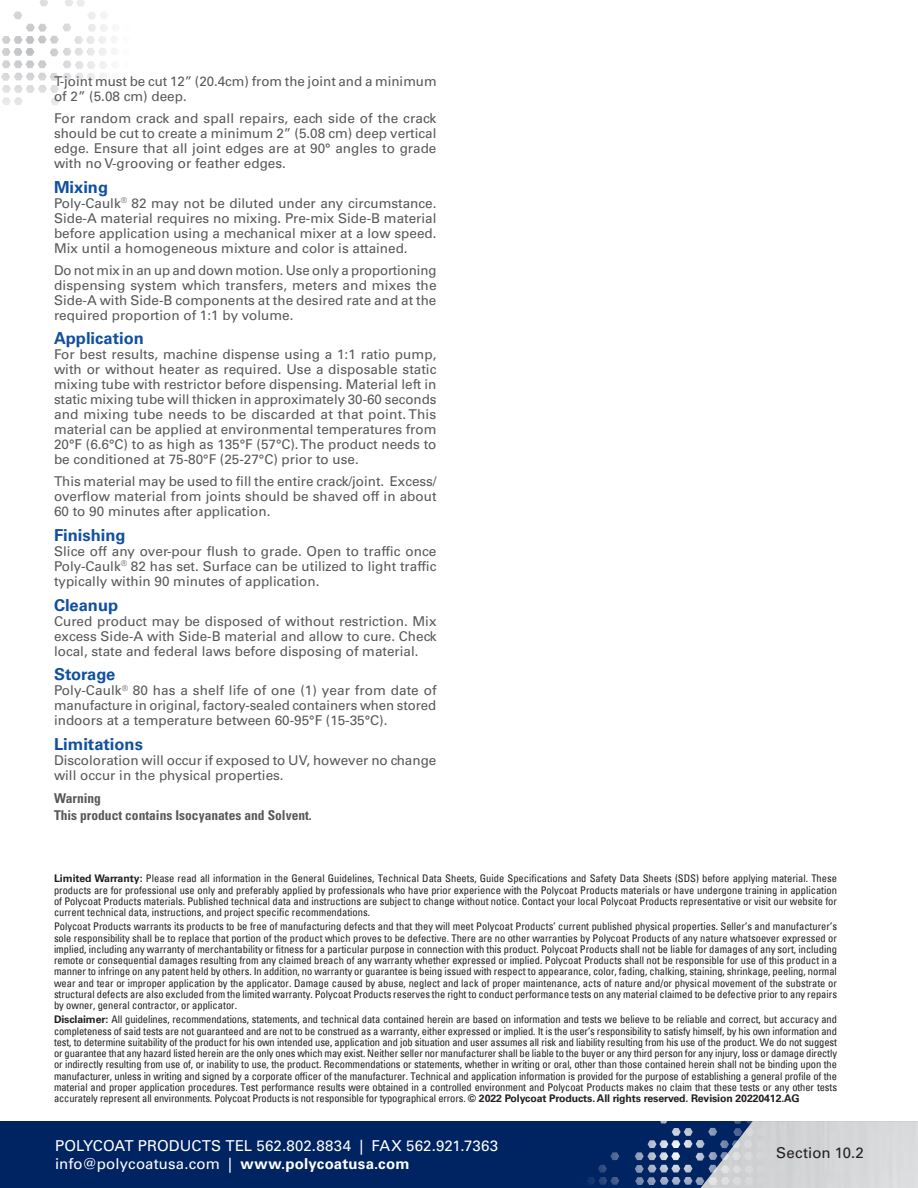
<style>
.page{position:relative;width:918px;height:1188px;background:#fff}
.page>*{position:absolute;margin:0;border:0;box-sizing:border-box;transform-origin:0 0}
.t1{font:700 16.5px "Univers LT Std";color:#11509e}
.t2{font:15px/18px "Univers LT Std";letter-spacing:.01em;color:#fff}
.t3{font:15px "Univers LT Std";letter-spacing:.005em;color:#231f20}
.t4{font:13.5px/15px "Univers LT Std";color:#57585a;text-align:justify}
.t5{font:700 condensed 13.5px/16.5px "Univers LT Std";color:#57585a}
.t6{font:condensed 10.5px/11.2px "Univers";color:#231f20;text-align:justify}
.s1{font-family:"Univers LT Std";font-weight:700;font-stretch:normal}
.s2{font-weight:700}
</style>
<div class="page">
<svg style="left:1px;top:0;width:107px;height:105px"></svg>
<div style="left:0;top:1121px;width:918px;height:67px;background:#002361"></div>
<div style="left:700px;top:1121px;width:218px;height:67px;background:#d5d6d8"></div>
<svg style="left:587px;top:1152px;width:32px;height:33px"></svg>
<svg style="left:635px;top:1121px;width:144px;height:64px"></svg>
<p class="t4" style="left:54px;top:74px;width:384px">T-joint must be cut 12” (20.4cm) from the joint and a minimum of 2” (5.08 cm) deep.</p>
<p class="t4" style="left:54px;top:111px;width:384px">For random crack and spall repairs, each side of the crack should be cut to create a minimum 2” (5.08 cm) deep vertical edge. Ensure that all joint edges are at 90° angles to grade with no V-grooving or feather edges.</p>
<h1 class="t1" style="left:54px;top:177px;width:56px">Mixing</h1>
<p class="t4" style="left:54px;top:196px;width:384px">Poly-Caulk<sup>®</sup> 82 may not be diluted under any circumstance.<br>Side-A material requires no mixing. Pre-mix Side-B material before application using a mechanical mixer at a low speed.<br>Mix until a homogeneous mixture and color is attained.</p>
<p class="t4" style="left:54px;top:262px;width:384px">Do not mix in an up and down motion. Use only a proportioning dispensing system which transfers, meters and mixes the Side-A with Side-B components at the desired rate and at the required proportion of 1:1 by volume.</p>
<h1 class="t1" style="left:54px;top:329px;width:91px">Application</h1>
<p class="t4" style="left:54px;top:347px;width:384px">For best results, machine dispense using a 1:1 ratio pump, with or without heater as required. Use a disposable static mixing tube with restrictor before dispensing. Material left in static mixing tube will thicken in approximately 30-60 seconds and mixing tube needs to be discarded at that point. This material can be applied at environmental temperatures from 20°F (6.6°C) to as high as 135°F (57°C). The product needs to be conditioned at 75-80°F (25-27°C) prior to use.</p>
<p class="t4" style="left:54px;top:474px;width:384px">This material may be used to fill the entire crack/joint. Excess/ overflow material from joints should be shaved off in about 60 to 90 minutes after application.</p>
<h1 class="t1" style="left:54px;top:525px;width:73px">Finishing</h1>
<p class="t4" style="left:54px;top:544px;width:384px">Slice off any over-pour flush to grade. Open to traffic once Poly-Caulk<sup>®</sup> 82 has set. Surface can be utilized to light traffic typically within 90 minutes of application.</p>
<h1 class="t1" style="left:54px;top:595px;width:66px">Cleanup</h1>
<p class="t4" style="left:54px;top:613px;width:384px">Cured product may be disposed of without restriction. Mix excess Side-A with Side-B material and allow to cure. Check local, state and federal laws before disposing of material.</p>
<h1 class="t1" style="left:54px;top:665px;width:63px">Storage</h1>
<p class="t4" style="left:54px;top:683px;width:384px">Poly-Caulk<sup>®</sup> 80 has a shelf life of one (1) year from date of manufacture in original, factory-sealed containers when stored indoors at a temperature between 60-95°F (15-35°C).</p>
<h1 class="t1" style="left:54px;top:735px;width:90px">Limitations</h1>
<p class="t4" style="left:54px;top:753px;width:384px">Discoloration will occur if exposed to UV, however no change will occur in the physical properties.</p>
<p class="t5" style="left:54px;top:790px;width:259px">Warning<br>This product contains Isocyanates and Solvent.</p>
<p class="t6" style="left:54px;top:873px;width:785px"><span class="s1">Limited Warranty:</span> Please read all information in the General Guidelines, Technical Data Sheets, Guide Specifications and Safety Data Sheets (SDS) before applying material. These products are for professional use only and preferably applied by professionals who have prior experience with the Polycoat Products materials or have undergone training in application of Polycoat Products materials. Published technical data and instructions are subject to change without notice. Contact your local Polycoat Products representative or visit our website for current technical data, instructions, and project specific recommendations.</p>
<p class="t6" style="left:54px;top:921px;width:785px">Polycoat Products warrants its products to be free of manufacturing defects and that they will meet Polycoat Products’ current published physical properties. Seller’s and manufacturer’s sole responsibility shall be to replace that portion of the product which proves to be defective. There are no other warranties by Polycoat Products of any nature whatsoever expressed or implied, including any warranty of merchantability or fitness for a particular purpose in connection with this product. Polycoat Products shall not be liable for damages of any sort, including remote or consequential damages resulting from any claimed breach of any warranty whether expressed or implied. Polycoat Products shall not be responsible for use of this product in a manner to infringe on any patent held by others. In addition, no warranty or guarantee is being issued with respect to appearance, color, fading, chalking, staining, shrinkage, peeling, normal wear and tear or improper application by the applicator. Damage caused by abuse, neglect and lack of proper maintenance, acts of nature and/or physical movement of the substrate or structural defects are also excluded from the limited warranty. Polycoat Products reserves the right to conduct performance tests on any material claimed to be defective prior to any repairs by owner, general contractor, or applicator.</p>
<p class="t6" style="left:54px;top:1014px;width:785px"><span class="s1">Disclaimer:</span> All guidelines, recommendations, statements, and technical data contained herein are based on information and tests we believe to be reliable and correct, but accuracy and completeness of said tests are not guaranteed and are not to be construed as a warranty, either expressed or implied. It is the user’s responsibility to satisfy himself, by his own information and test, to determine suitability of the product for his own intended use, application and job situation and user assumes all risk and liability resulting from his use of the product. We do not suggest or guarantee that any hazard listed herein are the only ones which may exist. Neither seller nor manufacturer shall be liable to the buyer or any third person for any injury, loss or damage directly or indirectly resulting from use of, or inability to use, the product. Recommendations or statements, whether in writing or oral, other than those contained herein shall not be binding upon the manufacturer, unless in writing and signed by a corporate officer of the manufacturer. Technical and application information is provided for the purpose of establishing a general profile of the material and proper application procedures. Test performance results were obtained in a controlled environment and Polycoat Products makes no claim that these tests or any other tests accurately represent all environments. Polycoat Products is not responsible for typographical errors. <span class="s1">© 2022 Polycoat Products. All rights reserved. Revision 20220412.AG</span></p>
<h2 class="t2" style="left:55px;top:1137px;width:445px">POLYCOAT PRODUCTS TEL 562.802.8834 | FAX 562.921.7363 info@polycoatusa.com | <span class="s2">www.polycoatusa.com</span></h2>
<h2 class="t3" style="left:776px;top:1144px;width:89px">Section 10.2</h2>
</div>
